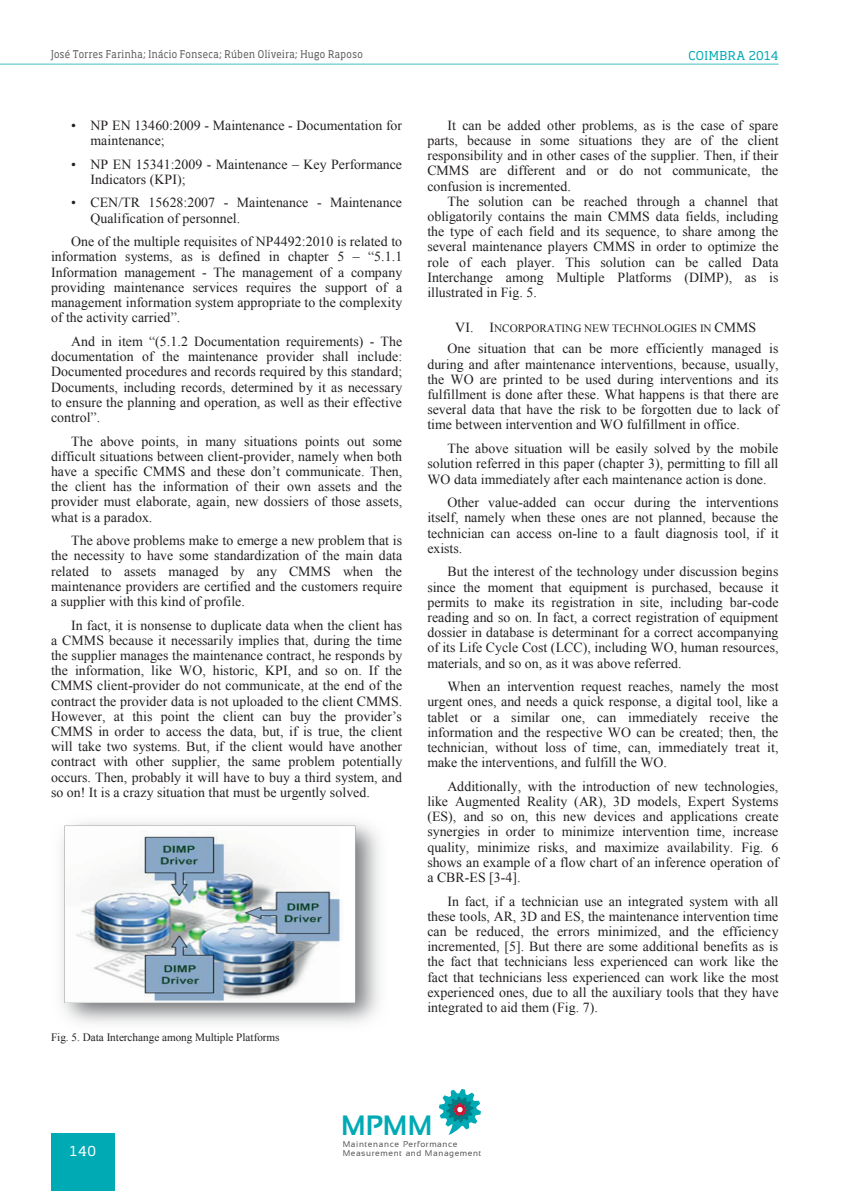
<style>
.page{position:relative;width:851px;height:1191px;background:#fff}
.page>*{position:absolute;margin:0;border:0;box-sizing:border-box;transform-origin:0 0}
.t1{font:700 27.9px "Sansation";color:#00aab5}
.t2{font:13.8px/15.1px "Times New Roman";color:#231f20;text-align:justify}
.t3{font:13.5px "Soho Std";color:#fff}
.t4{font:12px "Soho Std";letter-spacing:.03em;color:#00aab5}
.t5{font:11.25px "Times New Roman";letter-spacing:-.005em;color:#231f20}
.t6{font:10.5px "Soho Std";letter-spacing:.04em;color:#57585a;scale:.89 1}
.t7{font:8.4px "Sansation";letter-spacing:.075em;color:#57585a}
.s1{font-size:13.8px}
</style>
<div class="page">
<img style="left:61px;top:822px;width:319px;height:202px">
<svg style="left:439px;top:1089px;width:42px;height:46px"></svg>
<div style="left:51px;top:1133px;width:64px;height:58px;background:#00aab5"></div>
<hr style="left:0;top:63px;width:778px;height:2px;background:#00aab5">
<p class="t6" style="left:51px;top:48px;width:352px">José Torres Farinha; Inácio Fonseca; Rúben Oliveira; Hugo Raposo</p>
<p class="t2" style="left:91px;top:117px;width:313px;text-indent:-19px">• NP EN 13460:2009 - Maintenance - Documentation for maintenance;</p>
<p class="t2" style="left:91px;top:156px;width:313px;text-indent:-19px">• NP EN 15341:2009 - Maintenance – Key Performance<br>Indicators (KPI);</p>
<p class="t2" style="left:91px;top:195px;width:313px;text-indent:-19px">• CEN/TR 15628:2007 - Maintenance - Maintenance<br>Qualification of personnel.</p>
<p class="t2" style="left:51px;top:234px;width:352px;text-indent:20px">One of the multiple requisites of NP4492:2010 is related to information systems, as is defined in chapter 5 – “5.1.1<br>Information management - The management of a company providing maintenance services requires the support of a management information system appropriate to the complexity of the activity carried”.</p>
<p class="t2" style="left:51px;top:333px;width:353px;text-indent:20px">And in item “(5.1.2 Documentation requirements) - The documentation of the maintenance provider shall include:<br>Documented procedures and records required by this standard; Documents, including records, determined by it as necessary to ensure the planning and operation, as well as their effective control”.</p>
<p class="t2" style="left:51px;top:433px;width:352px;text-indent:20px">The above points, in many situations points out some difficult situations between client-provider, namely when both have a specific CMMS and these don’t communicate. Then, the client has the information of their own assets and the provider must elaborate, again, new dossiers of those assets, what is a paradox.</p>
<p class="t2" style="left:51px;top:532px;width:352px;text-indent:20px">The above problems make to emerge a new problem that is the necessity to have some standardization of the main data related to assets managed by any CMMS when the maintenance providers are certified and the customers require a supplier with this kind of profile.</p>
<p class="t2" style="left:51px;top:617px;width:353px;text-indent:20px">In fact, it is nonsense to duplicate data when the client has a CMMS because it necessarily implies that, during the time the supplier manages the maintenance contract, he responds by the information, like WO, historic, KPI, and so on. If the CMMS client-provider do not communicate, at the end of the contract the provider data is not uploaded to the client CMMS.<br>However, at this point the client can buy the provider’s CMMS in order to access the data, but, if is true, the client will take two systems. But, if the client would have another contract with other supplier, the same problem potentially occurs. Then, probably it will have to buy a third system, and so on! It is a crazy situation that must be urgently solved.</p>
<p class="t5" style="left:51px;top:1030px;width:230px">Fig. 5. Data Interchange among Multiple Platforms</p>
<p class="t4" style="left:688px;top:48px;width:92px">COIMBRA 2014</p>
<p class="t2" style="left:427px;top:117px;width:352px;text-indent:20px">It can be added other problems, as is the case of spare parts, because in some situations they are of the client responsibility and in other cases of the supplier. Then, if their CMMS are different and or do not communicate, the confusion is incremented.</p>
<p class="t2" style="left:427px;top:193px;width:352px;text-indent:20px">The solution can be reached through a channel that obligatorily contains the main CMMS data fields, including the type of each field and its sequence, to share among the several maintenance players CMMS in order to optimize the role of each player. This solution can be called Data Interchange among Multiple Platforms (DIMP), as is illustrated in Fig. 5.</p>
<p class="t5" style="left:455px;top:321px;width:302px"><span class="s1">VI. I</span>NCORPORATING NEW TECHNOLOGIES IN <span class="s1">CMMS</span></p>
<p class="t2" style="left:427px;top:341px;width:353px;text-indent:20px">One situation that can be more efficiently managed is during and after maintenance interventions, because, usually, the WO are printed to be used during interventions and its fulfillment is done after these. What happens is that there are several data that have the risk to be forgotten due to lack of time between intervention and WO fulfillment in office.</p>
<p class="t2" style="left:427px;top:440px;width:352px;text-indent:20px">The above situation will be easily solved by the mobile solution referred in this paper (chapter 3), permitting to fill all WO data immediately after each maintenance action is done.</p>
<p class="t2" style="left:427px;top:495px;width:352px;text-indent:20px">Other value-added can occur during the interventions itself, namely when these ones are not planned, because the technician can access on-line to a fault diagnosis tool, if it exists.</p>
<p class="t2" style="left:427px;top:564px;width:353px;text-indent:20px">But the interest of the technology under discussion begins since the moment that equipment is purchased, because it permits to make its registration in site, including bar-code reading and so on. In fact, a correct registration of equipment dossier in database is determinant for a correct accompanying of its Life Cycle Cost (LCC), including WO, human resources, materials, and so on, as it was above referred.</p>
<p class="t2" style="left:427px;top:679px;width:352px;text-indent:20px">When an intervention request reaches, namely the most urgent ones, and needs a quick response, a digital tool, like a tablet or a similar one, can immediately receive the information and the respective WO can be created; then, the technician, without loss of time, can, immediately treat it, make the interventions, and fulfill the WO.</p>
<p class="t2" style="left:427px;top:778px;width:353px;text-indent:20px">Additionally, with the introduction of new technologies, like Augmented Reality (AR), 3D models, Expert Systems (ES), and so on, this new devices and applications create synergies in order to minimize intervention time, increase quality, minimize risks, and maximize availability. Fig. 6 shows an example of a flow chart of an inference operation of a CBR-ES [3-4].</p>
<p class="t2" style="left:427px;top:893px;width:352px;text-indent:20px">In fact, if a technician use an integrated system with all these tools, AR, 3D and ES, the maintenance intervention time can be reduced, the errors minimized, and the efficiency incremented, [5]. But there are some additional benefits as is the fact that technicians less experienced can work like the fact that technicians less experienced can work like the most experienced ones, due to all the auxiliary tools that they have integrated to aid them (Fig. 7).</p>
<h1 class="t1" style="left:341px;top:1110px;width:93px">MPMM</h1>
<p class="t7" style="left:343px;top:1139px;width:116px">Maintenance Performance</p>
<p class="t3" style="left:70px;top:1142px;width:28px">140</p>
<p class="t7" style="left:343px;top:1148px;width:140px">Measurement and Management</p>
</div>
